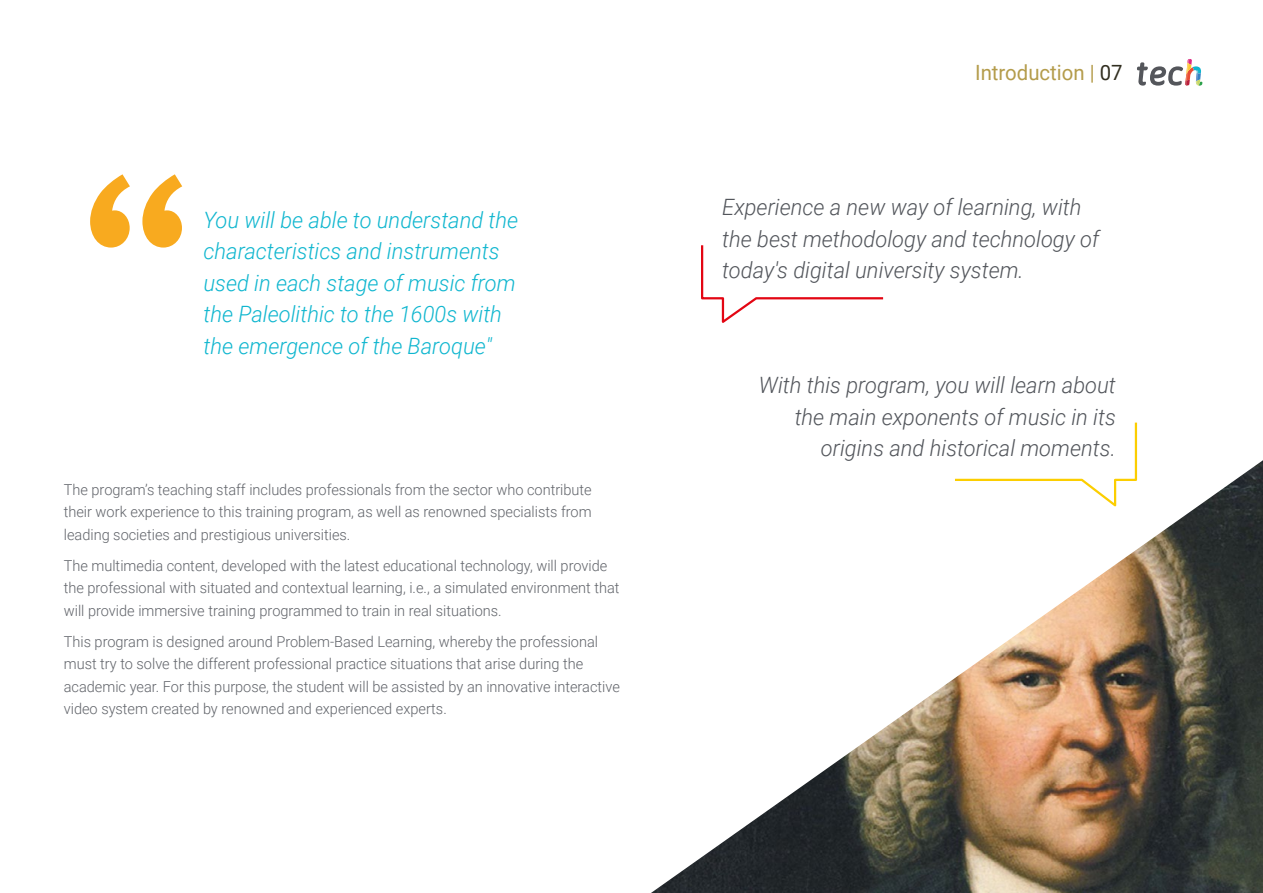
<style>
.page{position:relative;width:1263px;height:893px;background:#fff}
.page>*{position:absolute;margin:0;border:0;box-sizing:border-box;transform-origin:0 0}
.t1{font:italic 300 22.5px/31.5px "Roboto";color:#52555b;text-align:right}
.t2{font:italic 300 22.5px/31.5px "Roboto";color:#0fb6cf}
.t3{font:21px "Roboto";color:#b49c4b}
.t4{font:300 15px/22.5px "Roboto";color:#61646a}
.s1{color:#312e20}
</style>
<div class="page">
<svg style="left:90px;top:174px;width:92px;height:74px"></svg>
<img style="left:651px;top:460px;width:612px;height:433px">
<svg style="left:953px;top:422px;width:185px;height:88px"></svg>
<svg style="left:701px;top:245px;width:183px;height:78px"></svg>
<svg style="left:1137px;top:59px;width:65px;height:27px"></svg>
<h1 class="t2" style="left:203px;top:203px;width:316px">You will be able to understand the characteristics and instruments used in each stage of music from the Paleolithic to the 1600s with the emergence of the Baroque"</h1>
<p class="t4" style="left:64px;top:478px;width:529px;text-align:justify">The program’s teaching staff includes professionals from the sector who contribute their work experience to this training program, as well as renowned specialists from leading societies and prestigious universities.</p>
<p class="t4" style="left:64px;top:554px;width:557px">The multimedia content, developed with the latest educational technology, will provide the professional with situated and contextual learning, i.e., a simulated environment that will provide immersive training programmed to train in real situations.</p>
<p class="t4" style="left:64px;top:630px;width:558px">This program is designed around Problem-Based Learning, whereby the professional must try to solve the different professional practice situations that arise during the academic year. For this purpose, the student will be assisted by an innovative interactive video system created by renowned and experienced experts.</p>
<h2 class="t3" style="left:975px;top:57px;width:149px">Introduction | <span class="s1">07</span></h2>
<h1 class="t1" style="left:722px;top:190px;width:379px;text-align:left">Experience a new way of learning, with the best methodology and technology of today's digital university system.</h1>
<h1 class="t1" style="left:759px;top:369px;width:358px">With this program, you will learn about the main exponents of music in its origins and historical moments.</h1>
</div>
